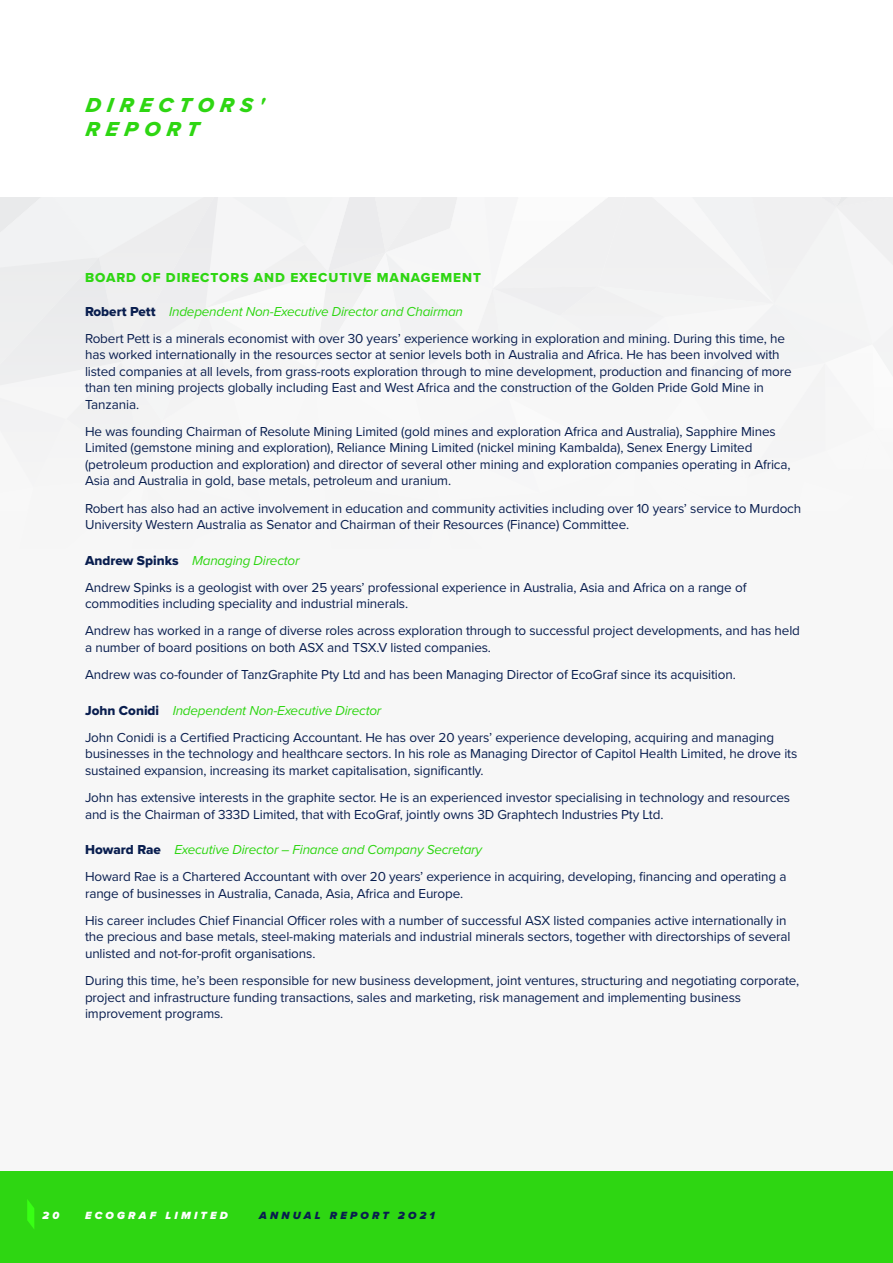
<style>
.page{position:relative;width:893px;height:1263px;background:#fff}
.page>*{position:absolute;margin:0;border:0;box-sizing:border-box;transform-origin:0 0}
.Body{font:21px/24px "Proxima Nova Extrabld It";letter-spacing:.3em;color:#2ed612}
.BODY{font:13.5px/16.5px "Proxima Nova";letter-spacing:-.01em;color:#091e4f}
.t1{font:italic 13.5px "Proxima Nova";letter-spacing:-.015em;color:#2ed612}
.H3_FINS{font:13.5px "Proxima Nova Extrabld";letter-spacing:.07em;color:#2ed612}
.t2{font:italic 900 10.8px "Proxima Nova";letter-spacing:.3em;color:#fff}
.t3{font:italic 900 10.8px "Proxima Nova";letter-spacing:.3em;color:#091e4f}
.s1{font-family:"Proxima Nova Extrabld";font-style:normal;color:#091e4f}
</style>
<div class="page">
<div style="left:0;top:198px;width:893px;height:973px;background:#f7f7f7"></div>
<div style="left:0;top:1171px;width:893px;height:92px;background:#2ed612"></div>
<svg style="left:27px;top:1199px;width:7px;height:30px"></svg>
<svg style="left:0;top:198px;width:847px;height:158px"></svg>
<p class="Body" style="left:85px;top:94px;width:180px">DIRECTORS'<br>REPORT</p>
<p class="H3_FINS" style="left:85px;top:270px;width:397px">BOARD OF DIRECTORS AND EXECUTIVE MANAGEMENT</p>
<h4 class="t1" style="left:85px;top:303px;width:379px"><span class="s1">Robert Pett</span> Independent Non-Executive Director and Chairman</h4>
<p class="BODY" style="left:85px;top:330px;width:708px">Robert Pett is a minerals economist with over 30 years’ experience working in exploration and mining. During this time, he has worked internationally in the resources sector at senior levels both in Australia and Africa. He has been involved with listed companies at all levels, from grass-roots exploration through to mine development, production and financing of more than ten mining projects globally including East and West Africa and the construction of the Golden Pride Gold Mine in Tanzania.</p>
<p class="BODY" style="left:85px;top:423px;width:707px">He was founding Chairman of Resolute Mining Limited (gold mines and exploration Africa and Australia), Sapphire Mines Limited (gemstone mining and exploration), Reliance Mining Limited (nickel mining Kambalda), Senex Energy Limited (petroleum production and exploration) and director of several other mining and exploration companies operating in Africa, Asia and Australia in gold, base metals, petroleum and uranium.</p>
<p class="BODY" style="left:85px;top:500px;width:718px">Robert has also had an active involvement in education and community activities including over 10 years’ service to Murdoch<br>University Western Australia as Senator and Chairman of their Resources (Finance) Committee.</p>
<h4 class="t1" style="left:85px;top:552px;width:216px"><span class="s1">Andrew Spinks</span> Managing Director</h4>
<p class="BODY" style="left:85px;top:579px;width:663px">Andrew Spinks is a geologist with over 25 years’ professional experience in Australia, Asia and Africa on a range of commodities including speciality and industrial minerals.</p>
<p class="BODY" style="left:85px;top:623px;width:716px">Andrew has worked in a range of diverse roles across exploration through to successful project developments, and has held a number of board positions on both ASX and TSX.V listed companies.</p>
<p class="BODY" style="left:85px;top:667px;width:652px">Andrew was co-founder of TanzGraphite Pty Ltd and has been Managing Director of EcoGraf since its acquisition.</p>
<h4 class="t1" style="left:85px;top:702px;width:298px"><span class="s1">John Conidi</span> Independent Non-Executive Director</h4>
<p class="BODY" style="left:85px;top:729px;width:714px">John Conidi is a Certified Practicing Accountant. He has over 20 years’ experience developing, acquiring and managing businesses in the technology and healthcare sectors. In his role as Managing Director of Capitol Health Limited, he drove its sustained expansion, increasing its market capitalisation, significantly.</p>
<p class="BODY" style="left:85px;top:789px;width:706px">John has extensive interests in the graphite sector. He is an experienced investor specialising in technology and resources and is the Chairman of 333D Limited, that with EcoGraf, jointly owns 3D Graphtech Industries Pty Ltd.</p>
<h4 class="t1" style="left:85px;top:842px;width:399px"><span class="s1">Howard Rae</span> Executive Director – Finance and Company Secretary</h4>
<p class="BODY" style="left:85px;top:869px;width:703px">Howard Rae is a Chartered Accountant with over 20 years’ experience in acquiring, developing, financing and operating a range of businesses in Australia, Canada, Asia, Africa and Europe.</p>
<p class="BODY" style="left:85px;top:912px;width:707px">His career includes Chief Financial Officer roles with a number of successful ASX listed companies active internationally in the precious and base metals, steel-making materials and industrial minerals sectors, together with directorships of several unlisted and not-for-profit organisations.</p>
<p class="BODY" style="left:85px;top:972px;width:716px">During this time, he’s been responsible for new business development, joint ventures, structuring and negotiating corporate, project and infrastructure funding transactions, sales and marketing, risk management and implementing business improvement programs.</p>
<p class="t2" style="left:43px;top:1209px;width:18px">2 0</p>
<p class="t2" style="left:85px;top:1209px;width:144px">ECOGRAF LIMITED</p>
<p class="t3" style="left:259px;top:1209px;width:177px">ANNUAL REPORT 2O21</p>
</div>
